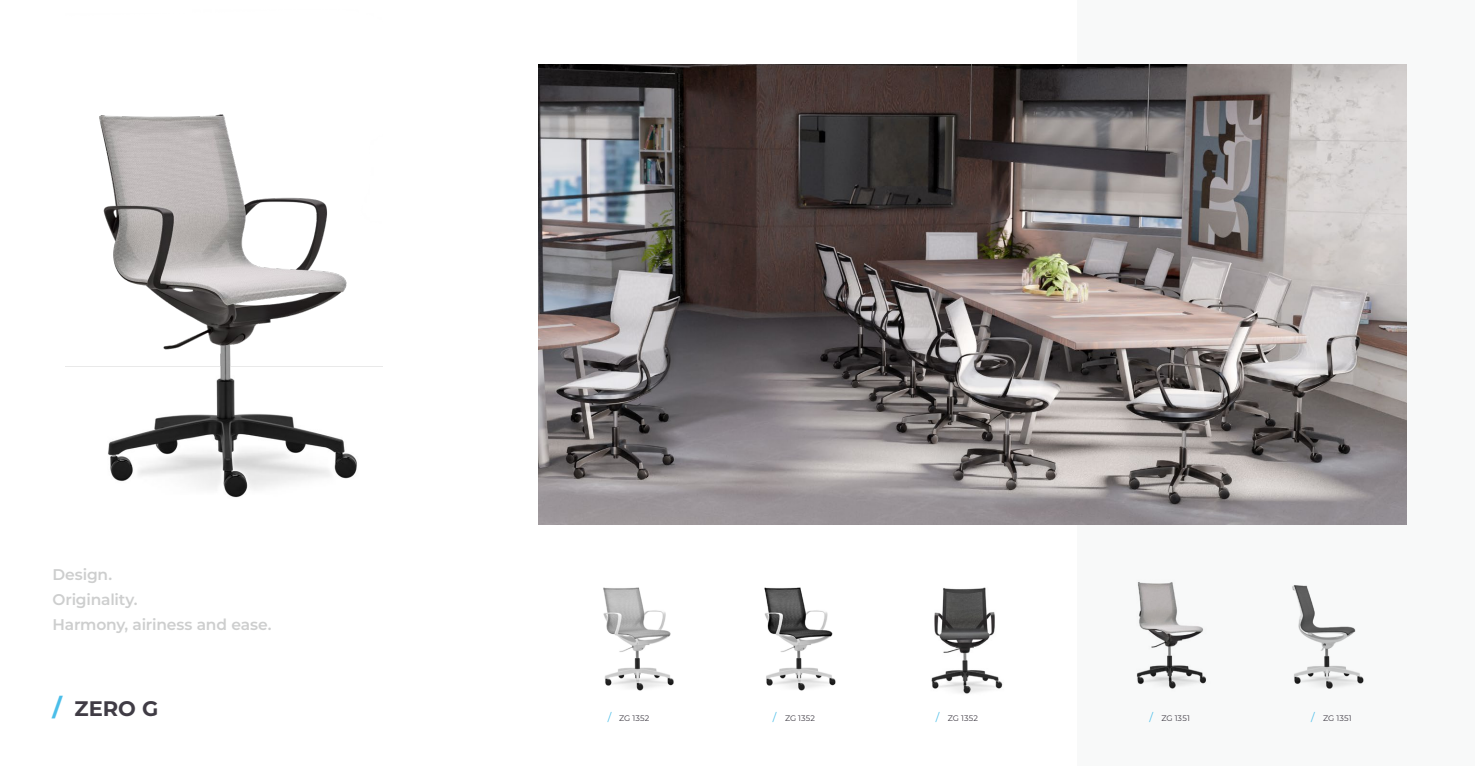
<style>
.page{position:relative;width:1475px;height:766px;background:#fff}
.page>*{position:absolute;margin:0;border:0;box-sizing:border-box;transform-origin:0 0}
.t1{font:700 21px "Montserrat";color:#403c45}
.t2{font:600 15.5px/25px "Montserrat";letter-spacing:-.015em;color:#cdcece}
.t3{font:8px "Montserrat";letter-spacing:.01em;color:#403c45}
.s1{font-size:24px;color:#4bbee9}
.s2{font-size:10.8px;color:#4bbee9}
</style>
<div class="page">
<div style="left:1077px;top:0;width:397px;height:765px;background:#f8f9f9"></div>
<img style="left:539px;top:64px;width:867px;height:460px">
<img style="left:603px;top:587px;width:71px;height:104px">
<img style="left:66px;top:114px;width:316px;height:384px">
<img style="left:764px;top:587px;width:72px;height:104px">
<img style="left:1136px;top:582px;width:70px;height:107px">
<img style="left:1292px;top:585px;width:72px;height:104px">
<img style="left:931px;top:587px;width:72px;height:107px">
<p class="t2" style="left:52px;top:560px;width:220px">Design.<br>Originality.<br>Harmony, airiness and ease.</p>
<h1 class="t1" style="left:52px;top:693px;width:107px"><span class="s1">/</span> ZERO G</h1>
<p class="t3" style="left:608px;top:712px;width:43px"><span class="s2">/</span> ZG 1352</p>
<p class="t3" style="left:772px;top:712px;width:44px"><span class="s2">/</span> ZG 1352</p>
<p class="t3" style="left:935px;top:712px;width:44px"><span class="s2">/</span> ZG 1352</p>
<p class="t3" style="left:1149px;top:712px;width:42px"><span class="s2">/</span> ZG 1351</p>
<p class="t3" style="left:1310px;top:712px;width:42px"><span class="s2">/</span> ZG 1351</p>
</div>
